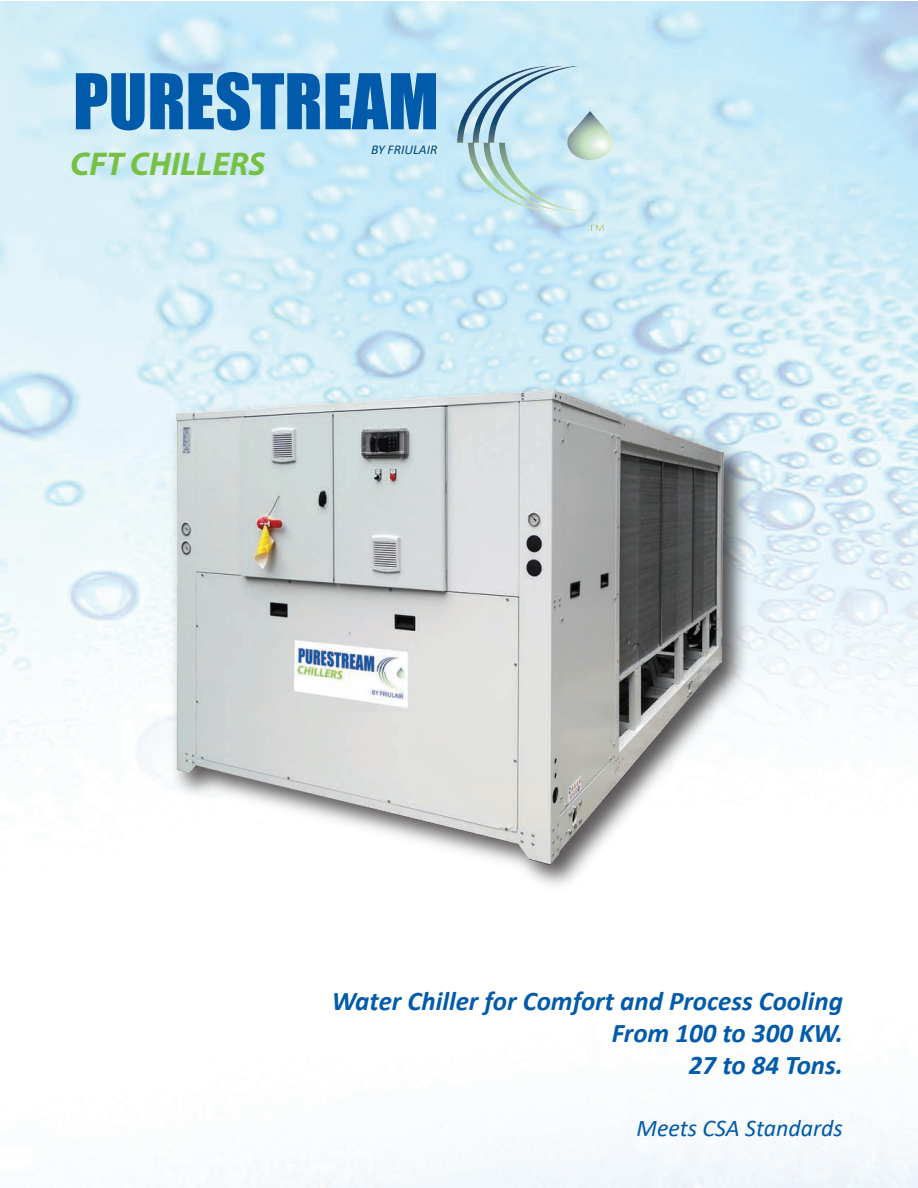
<style>
.page{position:relative;width:918px;height:1188px;background:#fff}
.page>*{position:absolute;margin:0;border:0;box-sizing:border-box;transform-origin:0 0}
.t1{font:italic 700 33px "Myriad Pro";color:#76c044}
.t2{font:italic 700 27px/32.4px "Calibri";color:#015aaa;text-align:right}
.t3{font:italic 24px "Calibri";color:#015aaa}
.t4{font:italic 13.5px "Calibri";color:#004577}
</style>
<div class="page">
<img style="left:0;top:2px;width:918px;height:1186px">
<svg style="left:76px;top:72px;width:244px;height:58px;background:#4288c2"></svg>
<svg style="left:326px;top:73px;width:110px;height:56px;background:#2b78ba"></svg>
<img style="left:457px;top:66px;width:155px;height:169px">
<img style="left:164px;top:378px;width:593px;height:521px">
<img style="left:87px;top:389px;width:831px;height:494px">
<p class="t1" style="left:70px;top:143px;width:197px">CFT CHILLERS</p>
<p class="t4" style="left:371px;top:140px;width:68px">BY FRIULAIR</p>
<p class="t2" style="left:332px;top:983px;width:513px">Water Chiller for Comfort and Process Cooling<br>From 100 to 300 KW.<br>27 to 84 Tons.</p>
<p class="t3" style="left:636px;top:1111px;width:208px">Meets CSA Standards</p>
</div>
